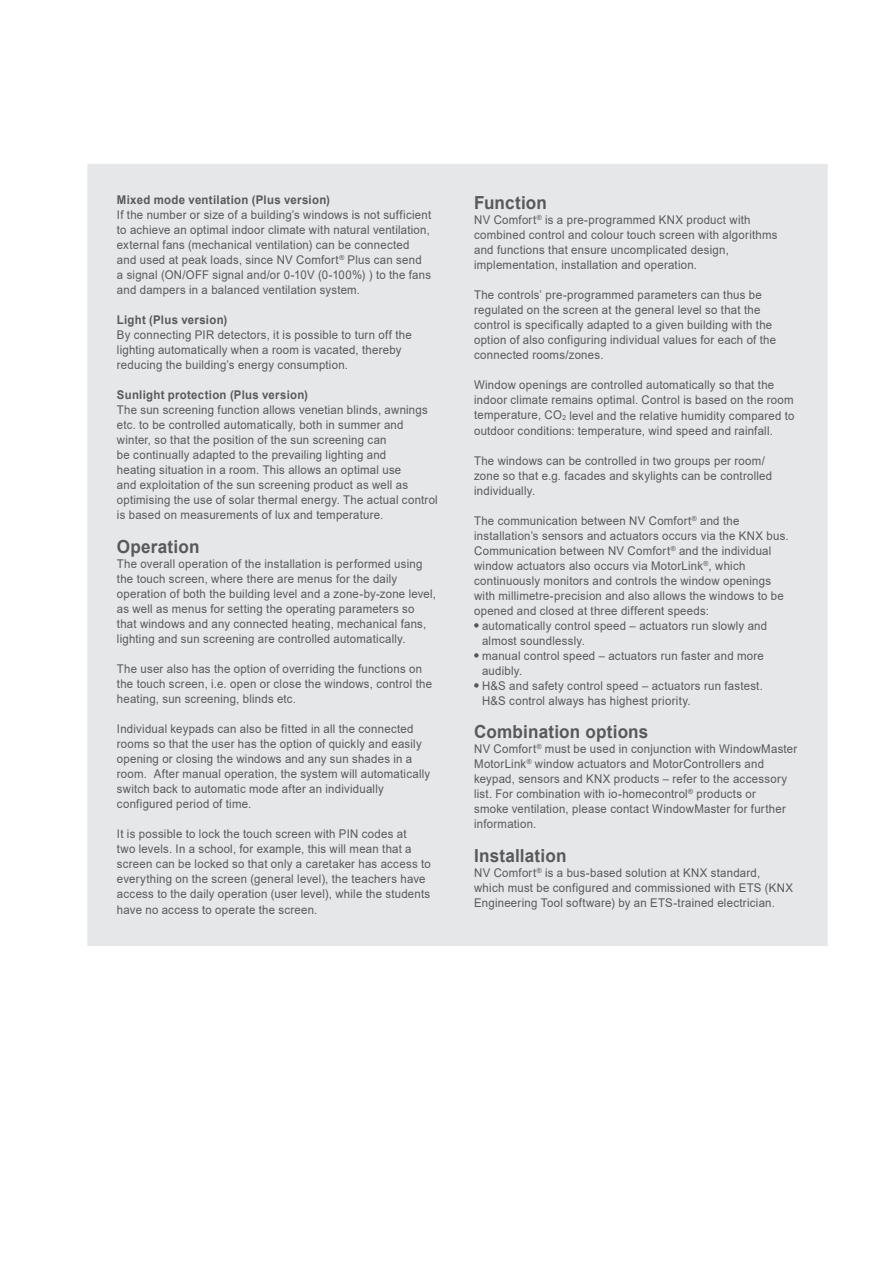
<style>
.page{position:relative;width:893px;height:1263px;background:#fff}
.page>*{position:absolute;margin:0;border:0;box-sizing:border-box;transform-origin:0 0}
.t1{font:700 18px "Arial";letter-spacing:.01em;color:#58595b;scale:.95 1}
.t2{font:12px/15px "Arial";letter-spacing:.02em;color:#58595b;scale:.95 1}
.t3{font:700 12px "Arial";letter-spacing:.025em;color:#58595b;scale:.95 1}
</style>
<div class="page">
<div style="left:85px;top:162px;width:745px;height:786px;background:#e6e7e8;border:2px solid #fff"></div>
<svg style="left:474px;top:623px;width:5px;height:5px"></svg>
<svg style="left:474px;top:653px;width:5px;height:5px"></svg>
<svg style="left:474px;top:683px;width:5px;height:5px"></svg>
<p class="t3" style="left:117px;top:192px;width:226px">Mixed mode ventilation (Plus version)</p>
<p class="t2" style="left:117px;top:208px;width:332px">If the number or size of a building’s windows is not sufficient to achieve an optimal indoor climate with natural ventilation, external fans (mechanical ventilation) can be connected and used at peak loads, since NV Comfort<sup>®</sup> Plus can send<br>a signal (ON/OFF signal and/or 0-10V (0-100%) ) to the fans and dampers in a balanced ventilation system.</p>
<p class="t3" style="left:117px;top:312px;width:118px">Light (Plus version)</p>
<p class="t2" style="left:117px;top:328px;width:312px">By connecting PIR detectors, it is possible to turn off the lighting automatically when a room is vacated, thereby reducing the building’s energy consumption.</p>
<p class="t3" style="left:117px;top:387px;width:203px">Sunlight protection (Plus version)</p>
<p class="t2" style="left:117px;top:403px;width:339px">The sun screening function allows venetian blinds, awnings etc. to be controlled automatically, both in summer and winter, so that the position of the sun screening can<br>be continually adapted to the prevailing lighting and<br>heating situation in a room. This allows an optimal use<br>and exploitation of the sun screening product as well as optimising the use of solar thermal energy. The actual control is based on measurements of lux and temperature.</p>
<h1 class="t1" style="left:117px;top:534px;width:88px">Operation</h1>
<p class="t2" style="left:117px;top:556px;width:337px">The overall operation of the installation is performed using the touch screen, where there are menus for the daily operation of both the building level and a zone-by-zone level, as well as menus for setting the operating parameters so that windows and any connected heating, mechanical fans, lighting and sun screening are controlled automatically.</p>
<p class="t2" style="left:117px;top:661px;width:333px">The user also has the option of overriding the functions on the touch screen, i.e. open or close the windows, control the heating, sun screening, blinds etc.</p>
<p class="t2" style="left:117px;top:721px;width:331px">Individual keypads can also be fitted in all the connected rooms so that the user has the option of quickly and easily opening or closing the windows and any sun shades in a room. After manual operation, the system will automatically switch back to automatic mode after an individually configured period of time.</p>
<p class="t2" style="left:117px;top:826px;width:332px">It is possible to lock the touch screen with PIN codes at<br>two levels. In a school, for example, this will mean that a screen can be locked so that only a caretaker has access to everything on the screen (general level), the teachers have access to the daily operation (user level), while the students have no access to operate the screen.</p>
<h1 class="t1" style="left:474px;top:190px;width:78px">Function</h1>
<p class="t2" style="left:474px;top:212px;width:321px">NV Comfort<sup>®</sup> is a pre-programmed KNX product with combined control and colour touch screen with algorithms and functions that ensure uncomplicated design, implementation, installation and operation.</p>
<p class="t2" style="left:474px;top:287px;width:319px">The controls’ pre-programmed parameters can thus be regulated on the screen at the general level so that the control is specifically adapted to a given building with the option of also configuring individual values for each of the connected rooms/zones.</p>
<p class="t2" style="left:474px;top:378px;width:339px">Window openings are controlled automatically so that the indoor climate remains optimal. Control is based on the room temperature, CO<sub>2</sub> level and the relative humidity compared to outdoor conditions: temperature, wind speed and rainfall.</p>
<p class="t2" style="left:474px;top:453px;width:315px">The windows can be controlled in two groups per room/ zone so that e.g. facades and skylights can be controlled individually.</p>
<p class="t2" style="left:474px;top:513px;width:281px">The communication between NV Comfort<sup>®</sup> and the</p>
<p class="t2" style="left:474px;top:528px;width:333px">installation’s sensors and actuators occurs via the KNX bus.</p>
<p class="t2" style="left:474px;top:543px;width:314px">Communication between NV Comfort<sup>®</sup> and the individual</p>
<p class="t2" style="left:474px;top:558px;width:287px">window actuators also occurs via MotorLink<sup>®</sup>, which</p>
<p class="t2" style="left:474px;top:573px;width:314px">continuously monitors and controls the window openings</p>
<p class="t2" style="left:474px;top:588px;width:328px">with millimetre-precision and also allows the windows to be</p>
<p class="t2" style="left:474px;top:603px;width:249px">opened and closed at three different speeds:</p>
<p class="t2" style="left:482px;top:618px;width:302px">automatically control speed – actuators run slowly and</p>
<p class="t2" style="left:482px;top:633px;width:110px">almost soundlessly.</p>
<p class="t2" style="left:482px;top:648px;width:298px">manual control speed – actuators run faster and more</p>
<p class="t2" style="left:482px;top:663px;width:44px">audibly.</p>
<p class="t2" style="left:482px;top:678px;width:297px">H&amp;S and safety control speed – actuators run fastest.</p>
<p class="t2" style="left:482px;top:693px;width:221px">H&amp;S control always has highest priority.</p>
<h1 class="t1" style="left:474px;top:719px;width:185px">Combination options</h1>
<p class="t2" style="left:474px;top:741px;width:342px">NV Comfort<sup>®</sup> must be used in conjunction with WindowMaster MotorLink<sup>®</sup> window actuators and MotorControllers and keypad, sensors and KNX products – refer to the accessory list. For combination with io-homecontrol<sup>®</sup> products or<br>smoke ventilation, please contact WindowMaster for further information.</p>
<h1 class="t1" style="left:474px;top:843px;width:99px">Installation</h1>
<p class="t2" style="left:474px;top:865px;width:337px">NV Comfort<sup>®</sup> is a bus-based solution at KNX standard, which must be configured and commissioned with ETS (KNX<br>Engineering Tool software) by an ETS-trained electrician.</p>
</div>
